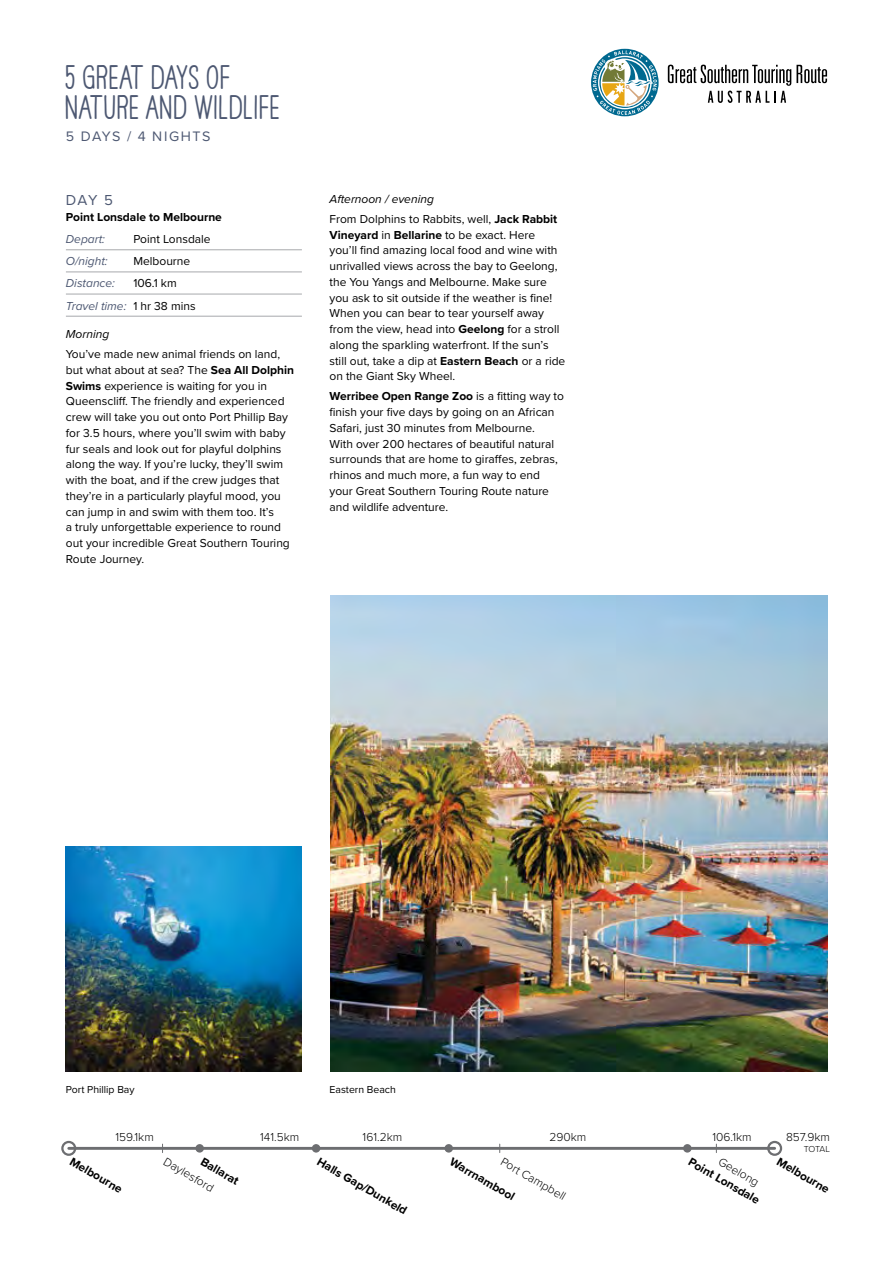
<style>
.page{position:relative;width:893px;height:1263px;background:#fff}
.page>*{position:absolute;margin:0;border:0;box-sizing:border-box;transform-origin:0 0}
.t1{font:700 30px/30px "HAVEANICEDAY Basic";color:#4d5872}
.t2{font:15px "Proxima Nova";color:#4d5872}
.t3{font:14.25px "Proxima Nova";letter-spacing:.105em;color:#4d5872}
.t4{font:12px/15.8px "Proxima Nova";color:#000}
.t5{font:700 12px "Proxima Nova";color:#000}
.t6{font:300 12px "Proxima Nova";color:#000}
.t7{font:italic 12px "Proxima Nova";color:#4d5872}
.t8{font:italic 12px "Proxima Nova";color:#000}
.t9{font:10.5px "Proxima Nova";color:#000}
.t10{font:300 9px "Proxima Nova";letter-spacing:-.03em;color:#000}
.s1{font-style:italic;color:#4d5872}
.s2{font-weight:700}
.s3{font-style:italic}
</style>
<div class="page">
<svg style="left:61px;top:1140px;width:722px;height:16px"></svg>
<div style="left:195px;top:1144px;width:9px;height:8px;background:#6d6e71;border-radius:50%"></div>
<div style="left:312px;top:1144px;width:8px;height:8px;background:#6d6e71;border-radius:50%"></div>
<div style="left:444px;top:1144px;width:9px;height:8px;background:#6d6e71;border-radius:50%"></div>
<div style="left:683px;top:1144px;width:9px;height:8px;background:#6d6e71;border-radius:50%"></div>
<svg style="left:668px;top:65px;width:159px;height:38px"></svg>
<svg style="left:591px;top:49px;width:68px;height:67px"></svg>
<hr style="left:66px;top:250px;width:236px;height:1px;background:#a7a9ac">
<hr style="left:66px;top:272px;width:236px;height:1px;background:#a7a9ac">
<hr style="left:66px;top:294px;width:236px;height:1px;background:#a7a9ac">
<hr style="left:66px;top:316px;width:236px;height:1px;background:#a7a9ac">
<img style="left:331px;top:595px;width:496px;height:476px">
<img style="left:66px;top:846px;width:236px;height:225px">
<h1 class="t1" style="left:66px;top:64px;width:216px">5 GREAT DAYS OF<br>NATURE AND WILDLIFE</h1>
<p class="t3" style="left:66px;top:125px;width:146px">5 DAYS / 4 NIGHTS</p>
<p class="t2" style="left:66px;top:189px;width:49px">DAY 5</p>
<p class="t5" style="left:66px;top:208px;width:157px">Point Lonsdale to Melbourne</p>
<p class="t7" style="left:66px;top:230px;width:41px">Depart:</p>
<p class="t4" style="left:133px;top:231px;width:79px">Point Lonsdale</p>
<p class="t7" style="left:66px;top:252px;width:43px">O/night:</p>
<p class="t4" style="left:133px;top:253px;width:58px">Melbourne</p>
<p class="t7" style="left:66px;top:275px;width:51px">Distance:</p>
<p class="t4" style="left:66px;top:272px;width:131px;line-height:22.2px;text-indent:67px">106.1 km<br><span class="s1">Travel time:</span> 1 hr 38 mins</p>
<p class="t8" style="left:66px;top:325px;width:45px">Morning</p>
<p class="t4" style="left:66px;top:346px;width:230px">You’ve made new animal friends on land, but what about at sea? The <span class="s2">Sea All Dolphin Swims</span> experience is waiting for you in Queenscliff. The friendly and experienced crew will take you out onto Port Phillip Bay for 3.5 hours, where you’ll swim with baby fur seals and look out for playful dolphins along the way. If you’re lucky, they’ll swim with the boat, and if the crew judges that they’re in a particularly playful mood, you can jump in and swim with them too. It’s<br>a truly unforgettable experience to round out your incredible Great Southern Touring Route Journey.</p>
<p class="t4" style="left:330px;top:188px;width:229px;line-height:20px"><span class="s3">Afternoon / evening<br></span>From Dolphins to Rabbits, well, <span class="s2">Jack Rabbit</span></p>
<p class="t4" style="left:330px;top:226px;width:237px"><span class="s2">Vineyard</span> in <span class="s2">Bellarine</span> to be exact. Here you’ll find amazing local food and wine with unrivalled views across the bay to Geelong, the You Yangs and Melbourne. Make sure you ask to sit outside if the weather is fine!<br>When you can bear to tear yourself away from the view, head into <span class="s2">Geelong</span> for a stroll along the sparkling waterfront. If the sun’s still out, take a dip at <span class="s2">Eastern Beach</span> or a ride on the Giant Sky Wheel.</p>
<p class="t4" style="left:330px;top:388px;width:236px"><span class="s2">Werribee Open Range Zoo</span> is a fitting way to finish your five days by going on an African Safari, just 30 minutes from Melbourne.<br>With over 200 hectares of beautiful natural surrounds that are home to giraffes, zebras, rhinos and much more, a fun way to end your Great Southern Touring Route nature and wildlife adventure.</p>
<p class="t9" style="left:66px;top:1081px;width:70px">Port Phillip Bay</p>
<p class="t9" style="left:330px;top:1081px;width:68px">Eastern Beach</p>
<p class="t6" style="left:116px;top:1128px;width:40px">159.1km</p>
<p class="t6" style="left:260px;top:1128px;width:41px">141.5km</p>
<p class="t6" style="left:363px;top:1128px;width:41px">161.2km</p>
<p class="t6" style="left:550px;top:1128px;width:38px">290km</p>
<p class="t6" style="left:713px;top:1128px;width:41px">106.1km</p>
<p class="t6" style="left:786px;top:1128px;width:45px">857.9km</p>
<p class="t10" style="left:804px;top:1142px;width:28px">TOTAL</p>
<p class="t6" style="left:506px;top:1153px;width:75px;rotate:30deg">Port Campbell</p>
<p class="t5" style="left:75px;top:1153px;width:60px;rotate:30deg">Melbourne</p>
<p class="t5" style="left:323px;top:1153px;width:103px;rotate:30deg">Halls Gap/Dunkeld</p>
<p class="t5" style="left:455px;top:1153px;width:75px;rotate:30deg">Warrnambool</p>
<p class="t5" style="left:694px;top:1153px;width:82px;rotate:30deg">Point Lonsdale</p>
<p class="t6" style="left:724px;top:1153px;width:46px;rotate:30deg">Geelong</p>
<p class="t5" style="left:206px;top:1153px;width:43px;rotate:30deg">Ballarat</p>
<p class="t5" style="left:782px;top:1153px;width:60px;rotate:30deg">Melbourne</p>
<p class="t6" style="left:169px;top:1153px;width:57px;rotate:30deg">Daylesford</p>
</div>
